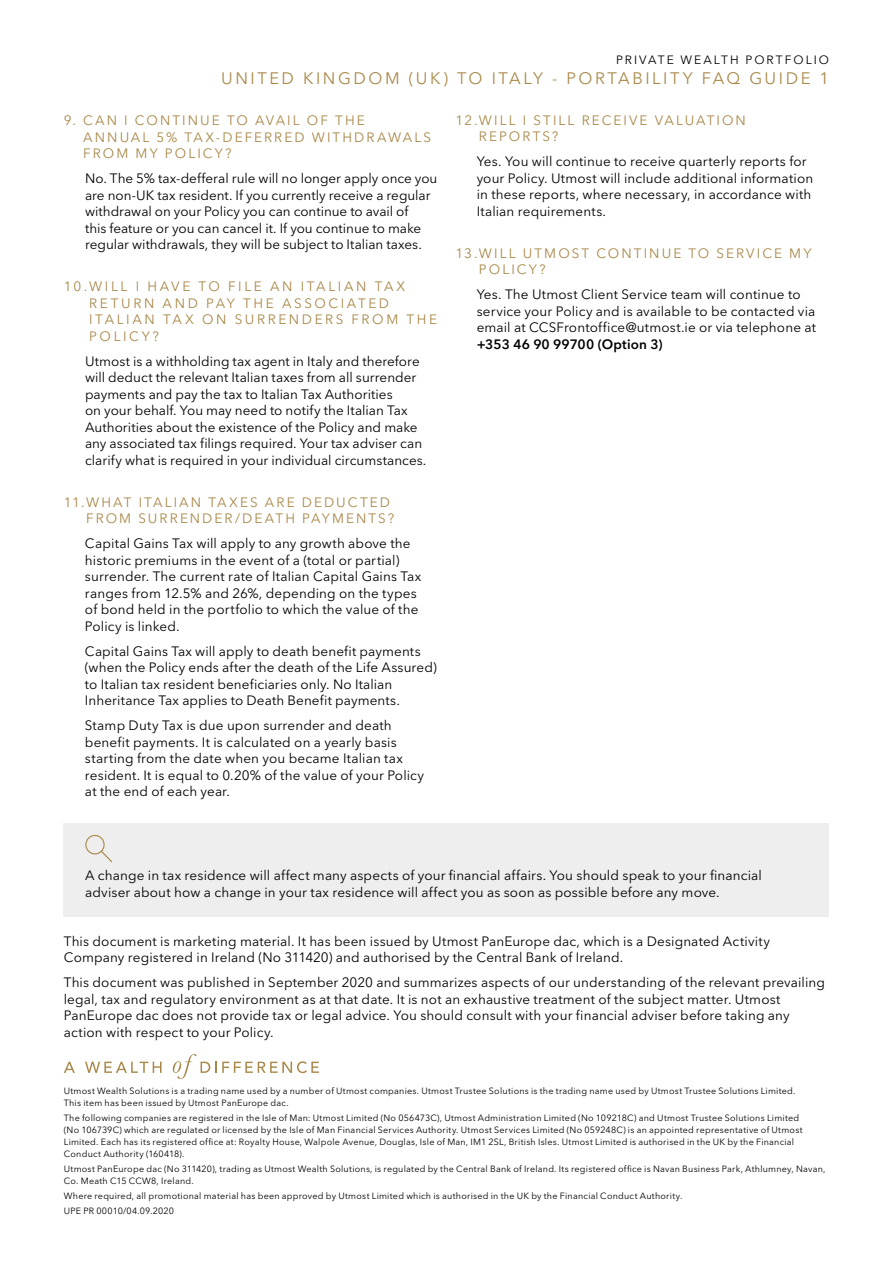
<style>
.page{position:relative;width:893px;height:1263px;background:#fff}
.page>*{position:absolute;margin:0;border:0;box-sizing:border-box;transform-origin:0 0}
.t1{font:16.5px "Avenir Next LT Pro";letter-spacing:.155em;color:#a88848}
.t2{font:13.5px/16.5px "Avenir Next LT Pro";letter-spacing:.01em;color:#000}
.t3{font:13.5px "Avenir Next LT Pro";letter-spacing:.155em;color:#a88848}
.t4{font:600 13.5px "Avenir Next LT Pro";letter-spacing:.01em;color:#000}
.t5{font:12px "Avenir Next LT Pro";letter-spacing:.17em;color:#000}
.t6{font:9px/12px "Avenir Next LT Pro";letter-spacing:.025em;color:#000}
</style>
<div class="page">
<svg style="left:64px;top:1062px;width:11px;height:11px"></svg>
<svg style="left:85px;top:1062px;width:77px;height:11px"></svg>
<svg style="left:173px;top:1054px;width:146px;height:25px"></svg>
<div style="left:64px;top:823px;width:765px;height:94px;background:#eeeeef"></div>
<svg style="left:85px;top:835px;width:28px;height:28px"></svg>
<p class="t5" style="left:616px;top:52px;width:215px">PRIVATE WEALTH PORTFOLIO</p>
<p class="t1" style="left:221px;top:69px;width:610px">UNITED KINGDOM (UK) TO ITALY - PORTABILITY FAQ GUIDE 1</p>
<p class="t3" style="left:64px;top:112px;width:43px">9. Can</p>
<p class="t3" style="left:124px;top:112px;width:23px">I continue</p>
<p class="t3" style="left:227px;top:112px;width:11px">to</p>
<p class="t3" style="left:255px;top:112px;width:10px">avail</p>
<p class="t3" style="left:307px;top:112px;width:11px">of</p>
<p class="t3" style="left:335px;top:112px;width:11px">the</p>
<p class="t3" style="left:83px;top:129px;width:12px">annual</p>
<p class="t3" style="left:157px;top:129px;width:168px">5% TAX-DEFERRED withdrawal</p>
<p class="t3" style="left:424px;top:129px;width:9px">s</p>
<p class="t3" style="left:83px;top:145px;width:12px">from</p>
<p class="t3" style="left:136px;top:145px;width:12px">my</p>
<p class="t3" style="left:165px;top:145px;width:21px">Policy</p>
<p class="t3" style="left:225px;top:145px;width:8px">?</p>
<p class="t2" style="left:85px;top:170px;width:354px">No. The 5% tax-defferal rule will no longer apply once you are non-UK tax resident. If you currently receive a regular withdrawal on your Policy you can continue to avail of<br>this feature or you can cancel it. If you continue to make regular withdrawals, they will be subject to Italian taxes.</p>
<p class="t3" style="left:64px;top:278px;width:50px">10.Will</p>
<p class="t3" style="left:136px;top:278px;width:23px">I have</p>
<p class="t3" style="left:199px;top:278px;width:12px">to</p>
<p class="t3" style="left:228px;top:278px;width:9px">file</p>
<p class="t3" style="left:270px;top:278px;width:12px">an</p>
<p class="t3" style="left:301px;top:278px;width:17px">Italian</p>
<p class="t3" style="left:375px;top:278px;width:32px">ta x</p>
<p class="t3" style="left:89px;top:295px;width:12px">return</p>
<p class="t3" style="left:163px;top:295px;width:13px">and</p>
<p class="t3" style="left:206px;top:295px;width:11px">pay</p>
<p class="t3" style="left:243px;top:295px;width:11px">the</p>
<p class="t3" style="left:282px;top:295px;width:44px">a ssociated</p>
<p class="t3" style="left:89px;top:311px;width:17px">Italian</p>
<p class="t3" style="left:163px;top:311px;width:52px">ta xon</p>
<p class="t3" style="left:235px;top:311px;width:22px">surrender</p>
<p class="t3" style="left:336px;top:311px;width:28px">s from</p>
<p class="t3" style="left:407px;top:311px;width:11px">the</p>
<p class="t3" style="left:89px;top:328px;width:22px">Policy</p>
<p class="t3" style="left:152px;top:328px;width:8px">?</p>
<p class="t2" style="left:85px;top:353px;width:343px">Utmost is a withholding tax agent in Italy and therefore will deduct the relevant Italian taxes from all surrender payments and pay the tax to Italian Tax Authorities<br>on your behalf. You may need to notify the Italian Tax Authorities about the existence of the Policy and make any associated tax filings required. Your tax adviser can clarify what is required in your individual circumstances.</p>
<p class="t3" style="left:64px;top:494px;width:49px">11.What</p>
<p class="t3" style="left:139px;top:494px;width:16px">Italian</p>
<p class="t3" style="left:208px;top:494px;width:68px">ta xes are</p>
<p class="t3" style="left:302px;top:494px;width:12px">deducted</p>
<p class="t3" style="left:86px;top:510px;width:12px">from</p>
<p class="t3" style="left:138px;top:510px;width:21px">surrender</p>
<p class="t3" style="left:235px;top:510px;width:19px">/death</p>
<p class="t3" style="left:302px;top:510px;width:12px">payment</p>
<p class="t3" style="left:378px;top:510px;width:17px">s?</p>
<p class="t2" style="left:85px;top:535px;width:338px">Capital Gains Tax will apply to any growth above the historic premiums in the event of a (total or partial) surrender. The current rate of Italian Capital Gains Tax ranges from 12.5% and 26%, depending on the types of bond held in the portfolio to which the value of the Policy is linked.</p>
<p class="t2" style="left:85px;top:643px;width:353px">Capital Gains Tax will apply to death benefit payments (when the Policy ends after the death of the Life Assured) to Italian tax resident beneficiaries only. No Italian Inheritance Tax applies to Death Benefit payments.</p>
<p class="t2" style="left:85px;top:717px;width:341px">Stamp Duty Tax is due upon surrender and death benefit payments. It is calculated on a yearly basis starting from the date when you became Italian tax resident. It is equal to 0.20% of the value of your Policy at the end of each year.</p>
<p class="t3" style="left:455px;top:112px;width:47px">12.Will</p>
<p class="t3" style="left:523px;top:112px;width:30px">I still</p>
<p class="t3" style="left:582px;top:112px;width:11px">receive</p>
<p class="t3" style="left:655px;top:112px;width:21px">Valuation</p>
<p class="t3" style="left:479px;top:129px;width:12px">report</p>
<p class="t3" style="left:542px;top:129px;width:17px">s?</p>
<p class="t2" style="left:477px;top:153px;width:338px">Yes. You will continue to receive quarterly reports for your Policy. Utmost will include additional information in these reports, where necessary, in accordance with Italian requirements.</p>
<p class="t3" style="left:455px;top:245px;width:47px">13.Will</p>
<p class="t3" style="left:523px;top:245px;width:25px">Utmo</p>
<p class="t3" style="left:572px;top:245px;width:37px">st continue</p>
<p class="t3" style="left:689px;top:245px;width:11px">to</p>
<p class="t3" style="left:716px;top:245px;width:20px">service</p>
<p class="t3" style="left:789px;top:245px;width:12px">my</p>
<p class="t3" style="left:479px;top:262px;width:21px">Policy</p>
<p class="t3" style="left:539px;top:262px;width:8px">?</p>
<p class="t2" style="left:477px;top:287px;width:341px">Yes. The Utmost Client Service team will continue to service your Policy and is available to be contacted via email at CCSFrontoffice@utmost.ie or via telephone at</p>
<p class="t4" style="left:477px;top:336px;width:188px">+353 46 90 99700 (Option 3)</p>
<p class="t2" style="left:85px;top:867px;width:678px">A change in tax residence will affect many aspects of your financial affairs. You should speak to your financial adviser about how a change in your tax residence will affect you as soon as possible before any move.</p>
<p class="t2" style="left:64px;top:933px;width:708px">This document is marketing material. It has been issued by Utmost PanEurope dac, which is a Designated Activity<br>Company registered in Ireland (No 311420) and authorised by the Central Bank of Ireland.</p>
<p class="t2" style="left:64px;top:974px;width:763px">This document was published in September 2020 and summarizes aspects of our understanding of the relevant prevailing legal, tax and regulatory environment as at that date. It is not an exhaustive treatment of the subject matter. Utmost PanEurope dac does not provide tax or legal advice. You should consult with your financial adviser before taking any action with respect to your Policy.</p>
<p class="t6" style="left:64px;top:1085px;width:733px">Utmost Wealth Solutions is a trading name used by a number of Utmost companies. Utmost Trustee Solutions is the trading name used by Utmost Trustee Solutions Limited.<br>This item has been issued by Utmost PanEurope dac.</p>
<p class="t6" style="left:64px;top:1112px;width:740px">The following companies are registered in the Isle of Man: Utmost Limited (No 056473C), Utmost Administration Limited (No 109218C) and Utmost Trustee Solutions Limited (No 106739C) which are regulated or licensed by the Isle of Man Financial Services Authority. Utmost Services Limited (No 059248C) is an appointed representative of Utmost Limited. Each has its registered office at: Royalty House, Walpole Avenue, Douglas, Isle of Man, IM1 2SL, British Isles. Utmost Limited is authorised in the UK by the Financial Conduct Authority (160418).</p>
<p class="t6" style="left:64px;top:1163px;width:763px">Utmost PanEurope dac (No 311420), trading as Utmost Wealth Solutions, is regulated by the Central Bank of Ireland. Its registered office is Navan Business Park, Athlumney, Navan,<br>Co. Meath C15 CCW8, Ireland.</p>
<p class="t6" style="left:64px;top:1188px;width:620px;line-height:15px">Where required, all promotional material has been approved by Utmost Limited which is authorised in the UK by the Financial Conduct Authority.<br>UPE PR 00010/04.09.2020</p>
</div>
